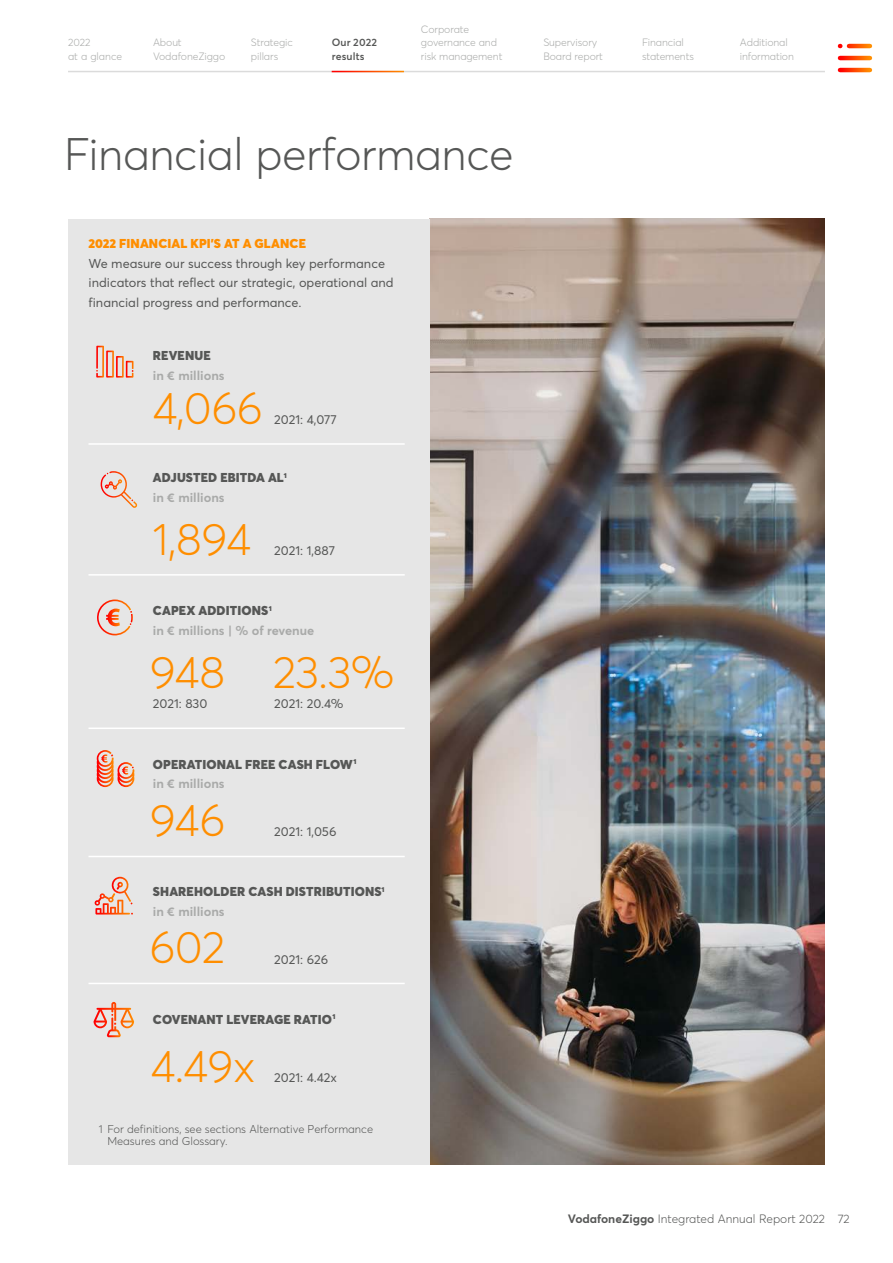
<style>
.page{position:relative;width:893px;height:1263px;background:#fff}
.page>*{position:absolute;margin:0;border:0;box-sizing:border-box;transform-origin:0 0}
.t1{font:300 45px "Averta Std";letter-spacing:-.015em;color:#ff8e00}
.t2{font:300 45px "Averta Std";letter-spacing:-.01em;color:#565756}
.t3{font:12.75px/19.5px "Averta Std";color:#565756}
.t4{font:900 12.75px/19.5px "Averta Std";letter-spacing:.01em;color:#565756}
.t5{font:700 12.75px/19.5px "Averta Std";color:#a9aaa9}
.t6{font:900 12.75px "Averta Std";letter-spacing:.01em;color:#ff8e00}
.t7{font:300 12px "Averta Std";color:#565756}
.t8{font:300 11.25px/12px "Averta Std";color:#565756}
.t9{font:300 10.5px/13.5px "Averta Std";letter-spacing:-.01em;color:#a9aaa9}
.t10{font:600 10.5px/13.5px "Averta Std";letter-spacing:.01em;color:#565756}
.s1{font-weight:900;color:#565756}
.s2{font-weight:700;color:#a9aaa9}
.s3{font-weight:700}
</style>
<div class="page">
<img style="left:429px;top:219px;width:396px;height:946px">
<div style="left:68px;top:219px;width:361px;height:946px;background:#e6e6e6"></div>
<svg style="left:96px;top:346px;width:38px;height:32px"></svg>
<svg style="left:101px;top:471px;width:36px;height:37px"></svg>
<hr style="left:88px;top:443px;width:317px;height:2px;background:#fff">
<hr style="left:88px;top:574px;width:317px;height:2px;background:#fff">
<hr style="left:88px;top:727px;width:317px;height:2px;background:#fff">
<hr style="left:88px;top:856px;width:317px;height:1px;background:#fff">
<hr style="left:88px;top:983px;width:317px;height:1px;background:#fff">
<svg style="left:95px;top:877px;width:38px;height:37px"></svg>
<svg style="left:97px;top:750px;width:37px;height:37px"></svg>
<svg style="left:97px;top:599px;width:36px;height:37px"></svg>
<svg style="left:94px;top:1002px;width:40px;height:35px"></svg>
<hr style="left:68px;top:71px;width:757px;height:1px;background:#dbdbdb">
<svg style="left:840px;top:56px;width:30px;height:4px"></svg>
<svg style="left:840px;top:68px;width:30px;height:4px"></svg>
<svg style="left:849px;top:44px;width:21px;height:4px"></svg>
<hr style="left:332px;top:71px;width:72px;height:1px;background:#fff">
<p class="t9" style="left:153px;top:36px;width:74px">About<br>VodafoneZiggo</p>
<p class="t9" style="left:251px;top:36px;width:43px">Strategic pillars</p>
<p class="t9" style="left:68px;top:36px;width:56px">2022<br>at a glance</p>
<p class="t10" style="left:332px;top:35px;width:47px">Our 2022 results</p>
<p class="t9" style="left:421px;top:22px;width:83px">Corporate governance and risk management</p>
<h1 class="t2" style="left:64px;top:126px;width:451px">Financial performance</h1>
<p class="t6" style="left:88px;top:235px;width:219px">2022 FINANCIAL KPI’S AT A GLANCE</p>
<p class="t3" style="left:88px;top:253px;width:307px">We measure our success through key performance indicators that reflect our strategic, operational and financial progress and performance.</p>
<p class="t4" style="left:153px;top:345px;width:59px">REVENUE</p>
<p class="t5" style="left:153px;top:365px;width:73px">in € millions</p>
<h1 class="t1" style="left:153px;top:380px;width:111px">4,066</h1>
<p class="t3" style="left:274px;top:409px;width:64px">2021: 4,077</p>
<p class="t4" style="left:153px;top:467px;width:135px">ADJUSTED EBITDA AL<sup>1</sup></p>
<p class="t5" style="left:153px;top:487px;width:73px">in € millions</p>
<h1 class="t1" style="left:153px;top:511px;width:100px">1,894</h1>
<p class="t3" style="left:274px;top:540px;width:62px">2021: 1,887</p>
<p class="t5" style="left:153px;top:601px;width:163px"><span class="s1">CAPEX ADDITIONS</span><sup>1<br></sup>in € millions | % of revenue</p>
<h1 class="t1" style="left:150px;top:644px;width:246px">948 23.3%</h1>
<p class="t3" style="left:153px;top:693px;width:56px">2021: 830</p>
<p class="t3" style="left:274px;top:693px;width:71px">2021: 20.4%</p>
<p class="t4" style="left:153px;top:754px;width:205px">OPERATIONAL FREE CASH FLOW<sup>1 </sup><span class="s2">in € millions</span></p>
<h1 class="t1" style="left:150px;top:792px;width:77px">946</h1>
<p class="t3" style="left:274px;top:822px;width:64px">2021: 1,056</p>
<p class="t4" style="left:153px;top:882px;width:233px">SHAREHOLDER CASH DISTRIBUTIONS<sup>1 </sup><span class="s2">in € millions</span></p>
<h1 class="t1" style="left:150px;top:919px;width:77px">602</h1>
<p class="t3" style="left:274px;top:949px;width:55px">2021: 626</p>
<p class="t4" style="left:153px;top:1009px;width:184px">COVENANT LEVERAGE RATIO<sup>1</sup></p>
<h1 class="t1" style="left:151px;top:1038px;width:106px">4.49x</h1>
<p class="t3" style="left:274px;top:1068px;width:64px">2021: 4.42x</p>
<p class="t8" style="left:107px;top:1123px;width:267px;text-indent:-9px">1 For definitions, see sections Alternative Performance<br>Measures and Glossary.</p>
<p class="t9" style="left:543px;top:36px;width:61px">Supervisory<br>Board report</p>
<p class="t9" style="left:642px;top:36px;width:53px">Financial statements</p>
<p class="t9" style="left:740px;top:36px;width:56px">Additional information</p>
<p class="t7" style="left:568px;top:1212px;width:283px"><span class="s3">VodafoneZiggo</span> Integrated Annual Report 2022 72</p>
</div>
